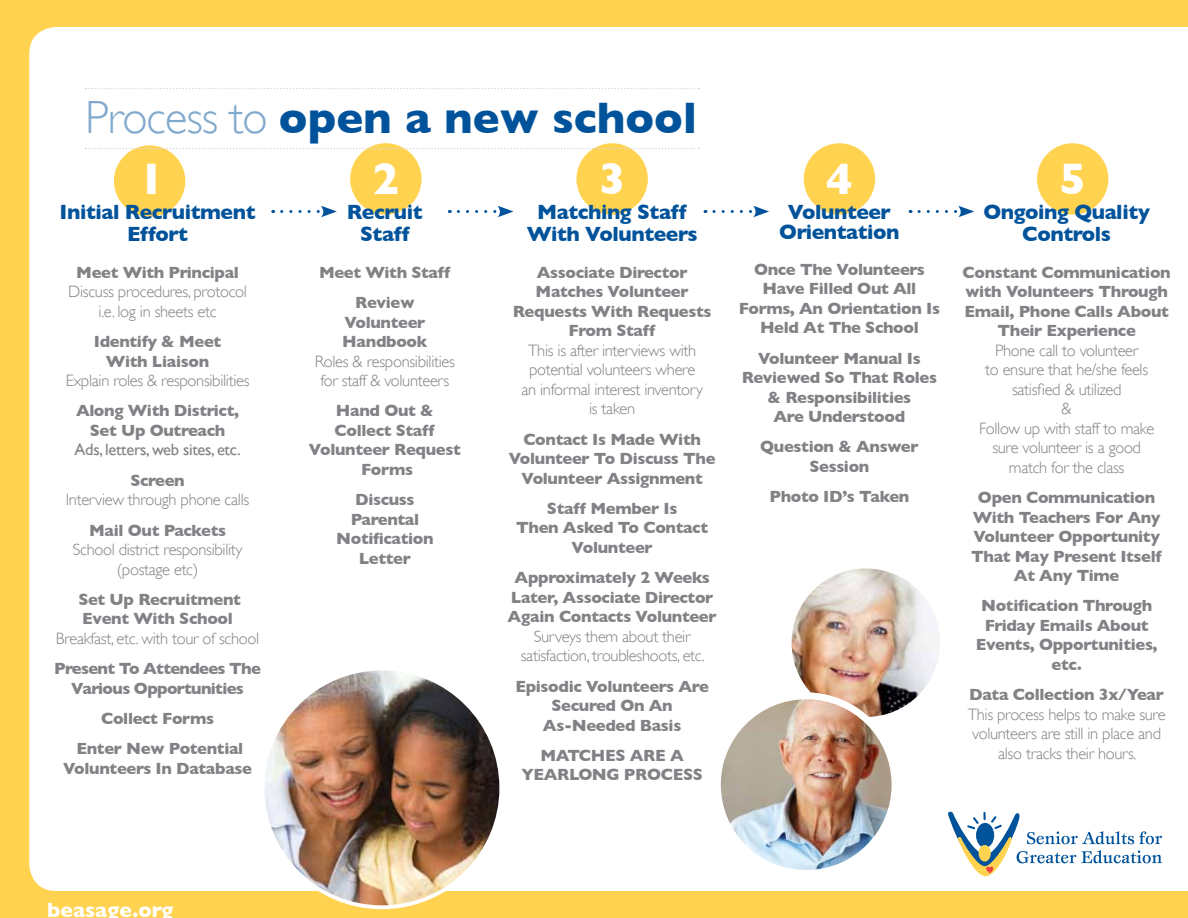
<style>
.page{position:relative;width:1188px;height:918px;background:#ffd24f}
.page>*{position:absolute;margin:0;border:0;box-sizing:border-box;transform-origin:0 0}
.t1{font:700 45px/60.3px "Gill Sans";color:#00539b}
.t2{font:700 45px "Gill Sans";color:#fff}
.t3{font:700 21px/22.5px "Gill Sans";letter-spacing:-.02em;color:#00539b;text-align:center}
.t4{font:700 21px "Gill Sans";color:#fff}
.t5{font:700 16.5px/19.5px "Gill Sans";letter-spacing:-.02em;color:#808285;text-align:center}
.t6{font:300 16.5px/19.5px "Gill Sans";letter-spacing:-.02em;color:#808285;text-align:center}
.t7{font:700 16.5px/19.5px "Gill Sans";letter-spacing:-.04em;color:#808285;text-align:center}
.t8{font:16.5px "Gill Sans";letter-spacing:-.02em;color:#808285}
.s1{font-weight:300;font-size:46.5px;color:#80a9cd}
.s2{color:#fff}
</style>
<div class="page">
<div style="left:29px;top:27px;width:1159px;height:864px;background:#fff"></div>
<img style="left:263px;top:669px;width:238px;height:238px;border-radius:119px">
<div style="left:114px;top:145px;width:71px;height:72px;background:#ffd24f;border-radius:50%"></div>
<div style="left:350px;top:143px;width:72px;height:72px;background:#ffd24f;border-radius:50%"></div>
<div style="left:576px;top:143px;width:72px;height:72px;background:#ffd24f;border-radius:50%"></div>
<div style="left:804px;top:143px;width:71px;height:72px;background:#ffd24f;border-radius:50%"></div>
<div style="left:1037px;top:143px;width:71px;height:72px;background:#ffd24f;border-radius:50%"></div>
<img style="left:789px;top:566px;width:154px;height:154px;border-radius:77px">
<div style="left:786px;top:562px;width:160px;height:161px;border:6px solid #fff;border-radius:50%"></div>
<img style="left:717px;top:696px;width:178px;height:178px;border-radius:89px">
<div style="left:714px;top:692px;width:184px;height:185px;border:7px solid #fff;border-radius:50%"></div>
<svg style="left:86px;top:88px;width:613px;height:1px"></svg>
<svg style="left:86px;top:148px;width:613px;height:1px"></svg>
<svg style="left:282px;top:206px;width:55px;height:11px"></svg>
<svg style="left:458px;top:206px;width:56px;height:11px"></svg>
<svg style="left:714px;top:206px;width:55px;height:11px"></svg>
<svg style="left:919px;top:206px;width:55px;height:11px"></svg>
<svg style="left:948px;top:810px;width:214px;height:66px;background:#d8e2e7"></svg>
<h1 class="t1" style="left:138px;top:88px;width:560px;text-indent:-53px"><span class="s1">Process to</span> open a new school<br><span class="s2">1</span></h1>
<h1 class="t2" style="left:373px;top:152px;width:28px">2</h1>
<h1 class="t2" style="left:599px;top:152px;width:28px">3</h1>
<h1 class="t2" style="left:826px;top:152px;width:28px">4</h1>
<h1 class="t2" style="left:1060px;top:152px;width:28px">5</h1>
<p class="t3" style="left:60px;top:201px;width:197px">Initial Recruitment<br>Effort</p>
<p class="t5" style="left:76px;top:262px;width:164px">Meet With Principal</p>
<p class="t6" style="left:68px;top:282px;width:180px">Discuss procedures, protocol i.e. log in sheets etc</p>
<p class="t5" style="left:94px;top:332px;width:129px">Identify &amp; Meet<br>With Liaison</p>
<p class="t6" style="left:66px;top:371px;width:185px">Explain roles &amp; responsibilities</p>
<p class="t5" style="left:76px;top:401px;width:165px">Along With District,<br>Set Up Outreach</p>
<p class="t8" style="left:75px;top:440px;width:168px">Ads, letters, web sites, etc.</p>
<p class="t5" style="left:130px;top:470px;width:56px">Screen</p>
<p class="t6" style="left:66px;top:490px;width:185px">Interview through phone calls</p>
<p class="t5" style="left:89px;top:520px;width:139px">Mail Out Packets</p>
<p class="t6" style="left:73px;top:540px;width:171px">School district responsibility (postage etc)</p>
<p class="t5" style="left:78px;top:589px;width:164px;text-align:left">Set Up Recruitment<br>Event With School</p>
<p class="t6" style="left:56px;top:629px;width:205px">Breakfast, etc. with tour of school</p>
<p class="t7" style="left:54px;top:659px;width:208px">Present To Attendees The<br>Various Opportunities</p>
<p class="t5" style="left:76px;top:703px;width:168px;line-height:30.3px">Collect Forms<br>Enter New Potential</p>
<p class="t5" style="left:63px;top:758px;width:190px">Volunteers In Database</p>
<p class="t4" style="left:47px;top:897px;width:128px">beasage.org</p>
<p class="t3" style="left:347px;top:201px;width:77px">Recruit<br>Staff</p>
<p class="t5" style="left:319px;top:257px;width:133px;line-height:30.3px">Meet With Staff<br>Review</p>
<p class="t5" style="left:342px;top:312px;width:87px;text-align:left">Volunteer<br>Handbook</p>
<p class="t6" style="left:315px;top:351px;width:142px">Roles &amp; responsibilities for staff &amp; volunteers</p>
<p class="t5" style="left:309px;top:401px;width:153px">Hand Out &amp;<br>Collect Staff<br>Volunteer Request<br>Forms</p>
<p class="t5" style="left:336px;top:490px;width:99px">Discuss<br>Parental<br>Notification<br>Letter</p>
<p class="t3" style="left:527px;top:201px;width:172px">Matching Staff<br>With Volunteers</p>
<p class="t5" style="left:513px;top:262px;width:200px">Associate Director<br>Matches Volunteer<br>Requests With Requests<br>From Staff</p>
<p class="t6" style="left:521px;top:341px;width:183px">This is after interviews with potential volunteers where an informal interest inventory is taken</p>
<p class="t5" style="left:509px;top:429px;width:208px">Contact Is Made With<br>Volunteer To Discuss The<br>Volunteer Assignment</p>
<p class="t5" style="left:516px;top:498px;width:193px">Staff Member Is<br>Then Asked To Contact<br>Volunteer</p>
<p class="t5" style="left:508px;top:568px;width:210px">Approximately 2 Weeks<br>Later, Associate Director<br>Again Contacts Volunteer</p>
<p class="t6" style="left:521px;top:626px;width:186px">Surveys them about their satisfaction, troubleshoots, etc.</p>
<p class="t5" style="left:515px;top:676px;width:195px">Episodic Volunteers Are<br>Secured On An<br>As-Needed Basis</p>
<p class="t5" style="left:521px;top:745px;width:183px">MATCHES ARE A<br>YEARLONG PROCESS</p>
<p class="t3" style="left:779px;top:202px;width:122px;line-height:19.5px">Volunteer<br>Orientation</p>
<p class="t5" style="left:739px;top:259px;width:203px">Once The Volunteers<br>Have Filled Out All<br>Forms, An Orientation Is<br>Held At The School</p>
<p class="t5" style="left:742px;top:348px;width:197px">Volunteer Manual Is<br>Reviewed So That Roles &amp; Responsibilities<br>Are Understood</p>
<p class="t5" style="left:760px;top:437px;width:160px">Question &amp; Answer<br>Session</p>
<p class="t5" style="left:769px;top:487px;width:141px">Photo ID’s Taken</p>
<p class="t3" style="left:983px;top:201px;width:168px">Ongoing Quality<br>Controls</p>
<p class="t5" style="left:963px;top:262px;width:210px">Constant Communication with Volunteers Through<br>Email, Phone Calls About<br>Their Experience</p>
<p class="t6" style="left:979px;top:341px;width:177px">Phone call to volunteer<br>to ensure that he/she feels satisfied &amp; utilized<br>&amp;<br>Follow up with staff to make sure volunteer is a good match for the class</p>
<p class="t5" style="left:971px;top:488px;width:192px">Open Communication<br>With Teachers For Any<br>Volunteer Opportunity<br>That May Present Itself<br>At Any Time</p>
<p class="t5" style="left:976px;top:596px;width:183px">Notification Through<br>Friday Emails About<br>Events, Opportunities, etc.</p>
<p class="t5" style="left:969px;top:685px;width:196px">Data Collection 3x/Year</p>
<p class="t6" style="left:968px;top:704px;width:199px">This process helps to make sure volunteers are still in place and also tracks their hours.</p>
</div>
